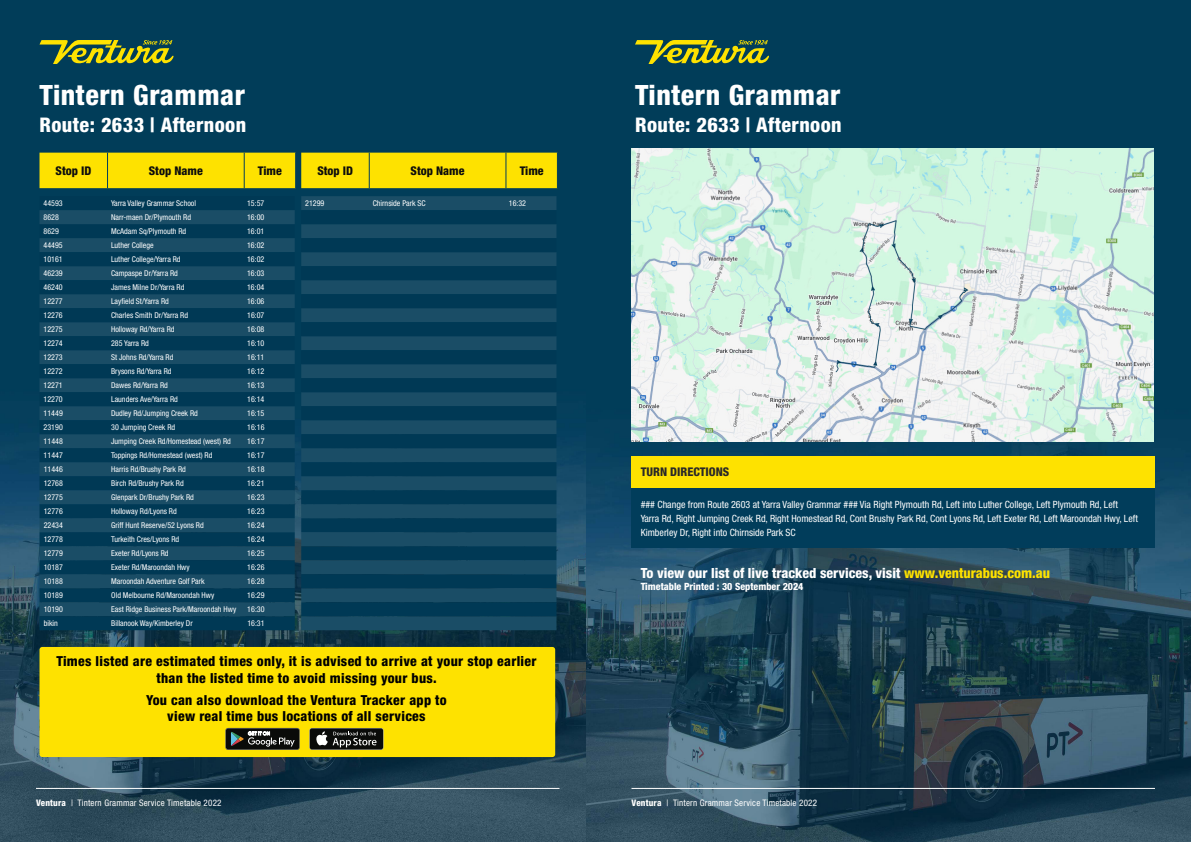
<style>
.page{position:relative;width:1191px;height:842px;background:#fff}
.page>*{position:absolute;margin:0;border:0;box-sizing:border-box;transform-origin:0 0}
.t1{font:800 condensed 28px "Helvetica Neue LT Std";letter-spacing:.02em;color:#fff}
.t2{font:800 condensed 20.2px "Helvetica Neue LT Std";letter-spacing:.02em;color:#fff}
.t3{font:800 condensed 14px "Helvetica Neue LT Std";color:#fff}
.t4{font:800 condensed 13.8px/16.6px "Helvetica Neue LT Std";letter-spacing:.02em;color:#000;text-align:center}
.t5{font:800 condensed 12px "Helvetica Neue LT Std";color:#0d0d0d}
.t6{font:800 condensed 12px "Helvetica Neue LT Std";color:#292829}
.t7{font:condensed 10px/14px "Helvetica Neue LT Std";color:#fff}
.t8{font:800 condensed 10px "Helvetica Neue LT Std";color:#fff}
.t9{font:condensed 9px "Helvetica Neue LT Std";letter-spacing:.02em;color:#fff}
.t10{font:condensed 8px "Helvetica Neue LT Std";color:#fff}
.s1{font-weight:800}
.s2{color:#fee200}
</style>
<div class="page">
<img style="left:0;top:0;width:587px;height:842px">
<hr style="left:36px;top:788px;width:523px;height:1px;background:#fff">
<svg style="left:40px;top:40px;width:134px;height:24px;background:#6f8531"></svg>
<div style="left:40px;top:153px;width:517px;height:35px;background:#fee200"></div>
<hr style="left:369px;top:153px;width:1px;height:35px;background:#013d5b">
<hr style="left:505px;top:153px;width:1px;height:35px;background:#013d5b">
<hr style="left:557px;top:153px;width:1px;height:35px;background:#013d5b">
<svg style="left:40px;top:196px;width:255px;height:42px;background:#083f5a"></svg>
<div style="left:40px;top:238px;width:255px;height:378px;background:#1a4d66"></div>
<svg style="left:40px;top:252px;width:255px;height:322px;background:#0c425c"></svg>
<div style="left:40px;top:588px;width:255px;height:14px;background:#003955"></div>
<div style="left:40px;top:616px;width:255px;height:14px;background:#003955"></div>
<div style="left:301px;top:196px;width:255px;height:434px;background:#1a4d66"></div>
<svg style="left:301px;top:210px;width:255px;height:56px;background:#0c425d"></svg>
<svg style="left:301px;top:266px;width:255px;height:322px;background:#0c425c"></svg>
<div style="left:301px;top:602px;width:255px;height:14px;background:#003955"></div>
<div style="left:39px;top:647px;width:516px;height:110px;background:#fee200;border-radius:3px"></div>
<svg style="left:225px;top:728px;width:75px;height:22px;background:#383a36"></svg>
<div style="left:309px;top:728px;width:74px;height:22px;background:#363735;border-radius:3px"></div>
<div style="left:310px;top:728px;width:73px;height:21px;background:#0a0b09;border-radius:2px"></div>
<svg style="left:316px;top:731px;width:60px;height:16px"></svg>
<img style="left:587px;top:0;width:604px;height:842px">
<hr style="left:631px;top:788px;width:524px;height:1px;background:#fff">
<div style="left:631px;top:456px;width:523px;height:32px;background:#fee200"></div>
<div style="left:631px;top:488px;width:523px;height:60px;background:#013d5b"></div>
<svg style="left:635px;top:40px;width:134px;height:24px;background:#6f8531"></svg>
<img style="left:632px;top:149px;width:521px;height:293px">
<h1 class="t1" style="left:40px;top:77px;width:207px">Tintern Grammar</h1>
<h2 class="t2" style="left:40px;top:112px;width:208px">Route: 2633 | Afternoon</h2>
<h3 class="t5" style="left:56px;top:163px;width:37px">Stop ID</h3>
<h3 class="t5" style="left:149px;top:163px;width:56px">Stop Name</h3>
<h3 class="t5" style="left:258px;top:163px;width:25px">Time</h3>
<h3 class="t5" style="left:317px;top:163px;width:37px">Stop ID</h3>
<h3 class="t5" style="left:410px;top:163px;width:56px">Stop Name</h3>
<h3 class="t5" style="left:520px;top:163px;width:25px">Time</h3>
<p class="t10" style="left:44px;top:199px;width:21px">44593</p>
<p class="t10" style="left:111px;top:199px;width:87px">Yarra Valley Grammar School</p>
<p class="t10" style="left:247px;top:199px;width:19px">15:57</p>
<p class="t10" style="left:44px;top:213px;width:17px">8628</p>
<p class="t10" style="left:111px;top:213px;width:82px">Narr-maen Dr/Plymouth Rd</p>
<p class="t10" style="left:247px;top:213px;width:19px">16:00</p>
<p class="t10" style="left:44px;top:227px;width:17px">8629</p>
<p class="t10" style="left:111px;top:227px;width:77px">McAdam Sq/Plymouth Rd</p>
<p class="t10" style="left:247px;top:227px;width:19px">16:01</p>
<p class="t10" style="left:44px;top:241px;width:21px">44495</p>
<p class="t10" style="left:111px;top:241px;width:44px">Luther College</p>
<p class="t10" style="left:247px;top:241px;width:19px">16:02</p>
<p class="t10" style="left:44px;top:255px;width:21px">10161</p>
<p class="t10" style="left:111px;top:255px;width:71px">Luther College/Yarra Rd</p>
<p class="t10" style="left:247px;top:255px;width:19px">16:02</p>
<p class="t10" style="left:44px;top:269px;width:21px">46239</p>
<p class="t10" style="left:111px;top:269px;width:68px">Campaspe Dr/Yarra Rd</p>
<p class="t10" style="left:247px;top:269px;width:19px">16:03</p>
<p class="t10" style="left:44px;top:283px;width:21px">46240</p>
<p class="t10" style="left:111px;top:283px;width:75px">James Milne Dr/Yarra Rd</p>
<p class="t10" style="left:247px;top:283px;width:19px">16:04</p>
<p class="t10" style="left:44px;top:297px;width:21px">12277</p>
<p class="t10" style="left:111px;top:297px;width:59px">Layfield St/Yarra Rd</p>
<p class="t10" style="left:247px;top:297px;width:19px">16:06</p>
<p class="t10" style="left:44px;top:311px;width:21px">12276</p>
<p class="t10" style="left:111px;top:311px;width:78px">Charles Smith Dr/Yarra Rd</p>
<p class="t10" style="left:247px;top:311px;width:19px">16:07</p>
<p class="t10" style="left:44px;top:325px;width:21px">12275</p>
<p class="t10" style="left:111px;top:325px;width:65px">Holloway Rd/Yarra Rd</p>
<p class="t10" style="left:247px;top:325px;width:19px">16:08</p>
<p class="t10" style="left:44px;top:339px;width:21px">12274</p>
<p class="t10" style="left:111px;top:339px;width:39px">285 Yarra Rd</p>
<p class="t10" style="left:247px;top:339px;width:19px">16:10</p>
<p class="t10" style="left:44px;top:353px;width:21px">12273</p>
<p class="t10" style="left:111px;top:353px;width:64px">St Johns Rd/Yarra Rd</p>
<p class="t10" style="left:247px;top:353px;width:19px">16:11</p>
<p class="t10" style="left:44px;top:367px;width:21px">12272</p>
<p class="t10" style="left:111px;top:367px;width:62px">Brysons Rd/Yarra Rd</p>
<p class="t10" style="left:247px;top:367px;width:19px">16:12</p>
<p class="t10" style="left:44px;top:381px;width:21px">12271</p>
<p class="t10" style="left:111px;top:381px;width:58px">Dawes Rd/Yarra Rd</p>
<p class="t10" style="left:247px;top:381px;width:19px">16:13</p>
<p class="t10" style="left:44px;top:395px;width:21px">12270</p>
<p class="t10" style="left:111px;top:395px;width:68px">Launders Ave/Yarra Rd</p>
<p class="t10" style="left:247px;top:395px;width:19px">16:14</p>
<p class="t10" style="left:44px;top:409px;width:21px">11449</p>
<p class="t10" style="left:111px;top:409px;width:88px">Dudley Rd/Jumping Creek Rd</p>
<p class="t10" style="left:247px;top:409px;width:19px">16:15</p>
<p class="t10" style="left:44px;top:423px;width:21px">23190</p>
<p class="t10" style="left:111px;top:423px;width:66px">30 Jumping Creek Rd</p>
<p class="t10" style="left:247px;top:423px;width:19px">16:16</p>
<p class="t10" style="left:44px;top:437px;width:21px">11448</p>
<p class="t10" style="left:111px;top:437px;width:121px">Jumping Creek Rd/Homestead (west) Rd</p>
<p class="t10" style="left:247px;top:437px;width:19px">16:17</p>
<p class="t10" style="left:44px;top:451px;width:21px">11447</p>
<p class="t10" style="left:111px;top:451px;width:103px">Toppings Rd/Homestead (west) Rd</p>
<p class="t10" style="left:247px;top:451px;width:19px">16:17</p>
<p class="t10" style="left:44px;top:465px;width:21px">11446</p>
<p class="t10" style="left:111px;top:465px;width:76px">Harris Rd/Brushy Park Rd</p>
<p class="t10" style="left:247px;top:465px;width:19px">16:18</p>
<p class="t10" style="left:44px;top:479px;width:21px">12768</p>
<p class="t10" style="left:111px;top:479px;width:74px">Birch Rd/Brushy Park Rd</p>
<p class="t10" style="left:247px;top:479px;width:19px">16:21</p>
<p class="t10" style="left:44px;top:493px;width:21px">12775</p>
<p class="t10" style="left:111px;top:493px;width:84px">Glenpark Dr/Brushy Park Rd</p>
<p class="t10" style="left:247px;top:493px;width:19px">16:23</p>
<p class="t10" style="left:44px;top:507px;width:21px">12776</p>
<p class="t10" style="left:111px;top:507px;width:67px">Holloway Rd/Lyons Rd</p>
<p class="t10" style="left:247px;top:507px;width:19px">16:23</p>
<p class="t10" style="left:44px;top:521px;width:21px">22434</p>
<p class="t10" style="left:111px;top:521px;width:94px">Griff Hunt Reserve/52 Lyons Rd</p>
<p class="t10" style="left:247px;top:521px;width:19px">16:24</p>
<p class="t10" style="left:44px;top:535px;width:21px">12778</p>
<p class="t10" style="left:111px;top:535px;width:69px">Turkeith Cres/Lyons Rd</p>
<p class="t10" style="left:247px;top:535px;width:19px">16:24</p>
<p class="t10" style="left:44px;top:549px;width:21px">12779</p>
<p class="t10" style="left:111px;top:549px;width:59px">Exeter Rd/Lyons Rd</p>
<p class="t10" style="left:247px;top:549px;width:19px">16:25</p>
<p class="t10" style="left:44px;top:563px;width:21px">10187</p>
<p class="t10" style="left:111px;top:563px;width:80px">Exeter Rd/Maroondah Hwy</p>
<p class="t10" style="left:247px;top:563px;width:19px">16:26</p>
<p class="t10" style="left:44px;top:577px;width:21px">10188</p>
<p class="t10" style="left:111px;top:577px;width:95px">Maroondah Adventure Golf Park</p>
<p class="t10" style="left:247px;top:577px;width:19px">16:28</p>
<p class="t10" style="left:44px;top:591px;width:21px">10189</p>
<p class="t10" style="left:111px;top:591px;width:105px">Old Melbourne Rd/Maroondah Hwy</p>
<p class="t10" style="left:247px;top:591px;width:19px">16:29</p>
<p class="t10" style="left:44px;top:605px;width:21px">10190</p>
<p class="t10" style="left:111px;top:605px;width:126px">East Ridge Business Park/Maroondah Hwy</p>
<p class="t10" style="left:247px;top:605px;width:19px">16:30</p>
<p class="t10" style="left:44px;top:619px;width:16px">bikin</p>
<p class="t10" style="left:111px;top:619px;width:83px">Billanook Way/Kimberley Dr</p>
<p class="t10" style="left:247px;top:619px;width:19px">16:31</p>
<p class="t10" style="left:305px;top:199px;width:21px">21299</p>
<p class="t10" style="left:373px;top:199px;width:54px">Chirnside Park SC</p>
<p class="t10" style="left:509px;top:199px;width:19px">16:32</p>
<h3 class="t4" style="left:56px;top:653px;width:481px">Times listed are estimated times only, it is advised to arrive at your stop earlier than the listed time to avoid missing your bus.</h3>
<h3 class="t4" style="left:146px;top:691px;width:302px">You can also download the Ventura Tracker app to view real time bus locations of all services</h3>
<p class="t9" style="left:36px;top:798px;width:187px"><span class="s1">Ventura</span> | Tintern Grammar Service Timetable 2022</p>
<h1 class="t1" style="left:635px;top:77px;width:207px">Tintern Grammar</h1>
<h2 class="t2" style="left:635px;top:112px;width:208px">Route: 2633 | Afternoon</h2>
<h3 class="t6" style="left:640px;top:465px;width:90px">TURN DIRECTIONS</h3>
<p class="t7" style="left:640px;top:497px;width:499px">### Change from Route 2603 at Yarra Valley Grammar ### Via Right Plymouth Rd, Left into Luther College, Left Plymouth Rd, Left<br>Yarra Rd, Right Jumping Creek Rd, Right Homestead Rd, Cont Brushy Park Rd, Cont Lyons Rd, Left Exeter Rd, Left Maroondah Hwy, Left<br>Kimberley Dr, Right into Chirnside Park SC</p>
<h3 class="t3" style="left:640px;top:565px;width:411px">To view our list of live tracked services, visit <span class="s2">www.venturabus.com.au</span></h3>
<p class="t8" style="left:640px;top:581px;width:164px">Timetable Printed : 30 September 2024</p>
<p class="t9" style="left:631px;top:798px;width:187px"><span class="s1">Ventura</span> | Tintern Grammar Service Timetable 2022</p>
</div>
